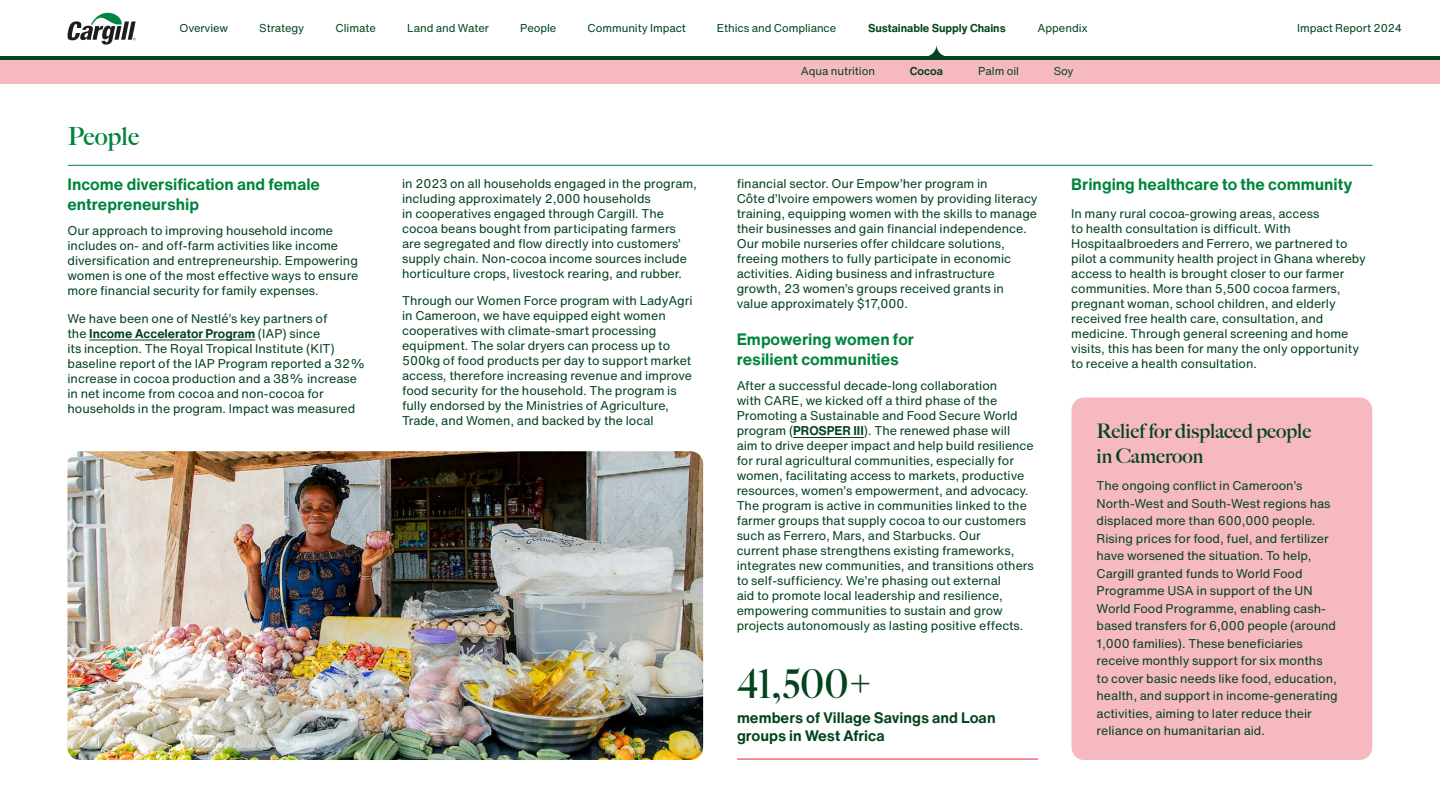
<style>
.page{position:relative;width:1440px;height:810px;background:#fff}
.page>*{position:absolute;margin:0;border:0;box-sizing:border-box;transform-origin:0 0}
.Stat_Large_1__new_brand{font:700 40px "Big Caslon FB";color:#03441f}
.H2__Special_section{font:700 25px "Big Caslon FB";letter-spacing:.01em;color:#00843d}
.Sidebar_H1__new_brand{font:700 20px/25px "Big Caslon FB";color:#03441f}
.H3__new_brand{font:700 16.25px/20px "Helvetica Now Text";color:#00843d}
.Body__GREP___new_brand{font:700 16.25px "Helvetica Now Text";color:#00843d}
.Stat_Body___line__new_brand__Chocolate{font:700 15px/17.5px "Helvetica Now Text";color:#03441f}
.Body__GREP___new_brand-2{font:12.5px/15px "Helvetica Now Text";color:#03441f}
.Sidebar_body_text__new_brand{font:12.5px/17.5px "Helvetica Now Text";color:#03441f}
.t1{font:11.25px "Helvetica Now Text";letter-spacing:-.005em;color:#03441f}
.t2{font:700 11.25px "Helvetica Now Text";letter-spacing:-.005em;color:#03441f}
.s1{font-weight:700}
</style>
<div class="page">
<hr style="left:68px;top:165px;width:1305px;height:1px;background:#00843d">
<hr style="left:89px;top:340px;width:166px;height:1px;background:#03441f">
<hr style="left:793px;top:437px;width:71px;height:1px;background:#03441f">
<img style="left:68px;top:451px;width:635px;height:309px">
<hr style="left:737px;top:758px;width:301px;height:2px;background:#ea5062">
<div style="left:1072px;top:398px;width:300px;height:362px;background:#f7b9c0;border-radius:12px"></div>
<svg style="left:925px;top:45px;width:23px;height:12px"></svg>
<svg style="left:68px;top:13px;width:68px;height:32px"></svg>
<div style="left:0;top:58px;width:1440px;height:26px;background:#f7b9c0"></div>
<hr style="left:0;top:57px;width:1440px;height:3px;background:#03441f">
<p class="t1" style="left:179px;top:20px;width:50px">Overview</p>
<p class="t1" style="left:259px;top:20px;width:47px">Strategy</p>
<p class="t1" style="left:336px;top:20px;width:42px">Climate</p>
<p class="t1" style="left:407px;top:20px;width:83px">Land and Water</p>
<p class="t1" style="left:520px;top:20px;width:38px">People</p>
<p class="t1" style="left:588px;top:20px;width:100px">Community Impact</p>
<p class="t1" style="left:717px;top:20px;width:121px">Ethics and Compliance</p>
<p class="t2" style="left:868px;top:20px;width:139px">Sustainable Supply Chains</p>
<p class="t1" style="left:1038px;top:20px;width:52px">Appendix</p>
<p class="t1" style="left:1297px;top:20px;width:107px">Impact Report 2024</p>
<p class="t1" style="left:801px;top:64px;width:76px">Aqua nutrition</p>
<p class="t2" style="left:910px;top:64px;width:35px">Cocoa</p>
<p class="t1" style="left:978px;top:64px;width:42px">Palm oil</p>
<p class="t1" style="left:1054px;top:64px;width:21px">Soy</p>
<p class="H2__Special_section" style="left:68px;top:122px;width:73px">People</p>
<h3 class="H3__new_brand" style="left:68px;top:174px;width:254px">Income diversification and female entrepreneurship</h3>
<p class="Body__GREP___new_brand-2" style="left:68px;top:223px;width:293px">Our approach to improving household income includes on- and off-farm activities like income diversification and entrepreneurship. Empowering women is one of the most effective ways to ensure more financial security for family expenses.</p>
<p class="Body__GREP___new_brand-2" style="left:68px;top:311px;width:299px">We have been one of Nestlé’s key partners of<br>the <span class="s1">Income Accelerator Program</span> (IAP) since<br>its inception. The Royal Tropical Institute (KIT) baseline report of the IAP Program reported a 32% increase in cocoa production and a 38% increase in net income from cocoa and non-cocoa for households in the program. Impact was measured</p>
<p class="Body__GREP___new_brand-2" style="left:402px;top:176px;width:296px">in 2023 on all households engaged in the program, including approximately 2,000 households<br>in cooperatives engaged through Cargill. The cocoa beans bought from participating farmers are segregated and flow directly into customers’ supply chain. Non-cocoa income sources include horticulture crops, livestock rearing, and rubber.</p>
<p class="Body__GREP___new_brand-2" style="left:402px;top:293px;width:292px">Through our Women Force program with LadyAgri in Cameroon, we have equipped eight women cooperatives with climate-smart processing equipment. The solar dryers can process up to 500kg of food products per day to support market access, therefore increasing revenue and improve food security for the household. The program is fully endorsed by the Ministries of Agriculture, Trade, and Women, and backed by the local</p>
<p class="Body__GREP___new_brand-2" style="left:737px;top:176px;width:302px">financial sector. Our Empow’her program in<br>Côte d’Ivoire empowers women by providing literacy training, equipping women with the skills to manage their businesses and gain financial independence.<br>Our mobile nurseries offer childcare solutions, freeing mothers to fully participate in economic activities. Aiding business and infrastructure growth, 23 women’s groups received grants in value approximately $17,000.</p>
<h3 class="H3__new_brand" style="left:737px;top:329px;width:179px">Empowering women for resilient communities</h3>
<p class="Body__GREP___new_brand-2" style="left:737px;top:378px;width:299px">After a successful decade-long collaboration<br>with CARE, we kicked off a third phase of the Promoting a Sustainable and Food Secure World program (<span class="s1">PROSPER III</span>). The renewed phase will aim to drive deeper impact and help build resilience for rural agricultural communities, especially for women, facilitating access to markets, productive resources, women’s empowerment, and advocacy.<br>The program is active in communities linked to the farmer groups that supply cocoa to our customers such as Ferrero, Mars, and Starbucks. Our<br>current phase strengthens existing frameworks, integrates new communities, and transitions others to self-sufficiency. We’re phasing out external<br>aid to promote local leadership and resilience, empowering communities to sustain and grow projects autonomously as lasting positive effects.</p>
<p class="Stat_Large_1__new_brand" style="left:737px;top:661px;width:139px">41,500+</p>
<p class="Stat_Body___line__new_brand__Chocolate" style="left:737px;top:710px;width:260px">members of Village Savings and Loan groups in West Africa</p>
<p class="Body__GREP___new_brand" style="left:1071px;top:173px;width:283px">Bringing healthcare to the community</p>
<p class="Body__GREP___new_brand-2" style="left:1071px;top:206px;width:296px">In many rural cocoa-growing areas, access<br>to health consultation is difficult. With Hospitaalbroeders and Ferrero, we partnered to pilot a community health project in Ghana whereby access to health is brought closer to our farmer communities. More than 5,500 cocoa farmers, pregnant woman, school children, and elderly received free health care, consultation, and medicine. Through general screening and home visits, this has been for many the only opportunity to receive a health consultation.</p>
<p class="Sidebar_H1__new_brand" style="left:1097px;top:418px;width:216px">Relief for displaced people in Cameroon</p>
<p class="Sidebar_body_text__new_brand" style="left:1097px;top:477px;width:243px">The ongoing conflict in Cameroon’s North-West and South-West regions has displaced more than 600,000 people.<br>Rising prices for food, fuel, and fertilizer have worsened the situation. To help, Cargill granted funds to World Food Programme USA in support of the UN World Food Programme, enabling cash&shy;based transfers for 6,000 people (around 1,000 families). These beneficiaries receive monthly support for six months to cover basic needs like food, education, health, and support in income-generating activities, aiming to later reduce their reliance on humanitarian aid.</p>
</div>
